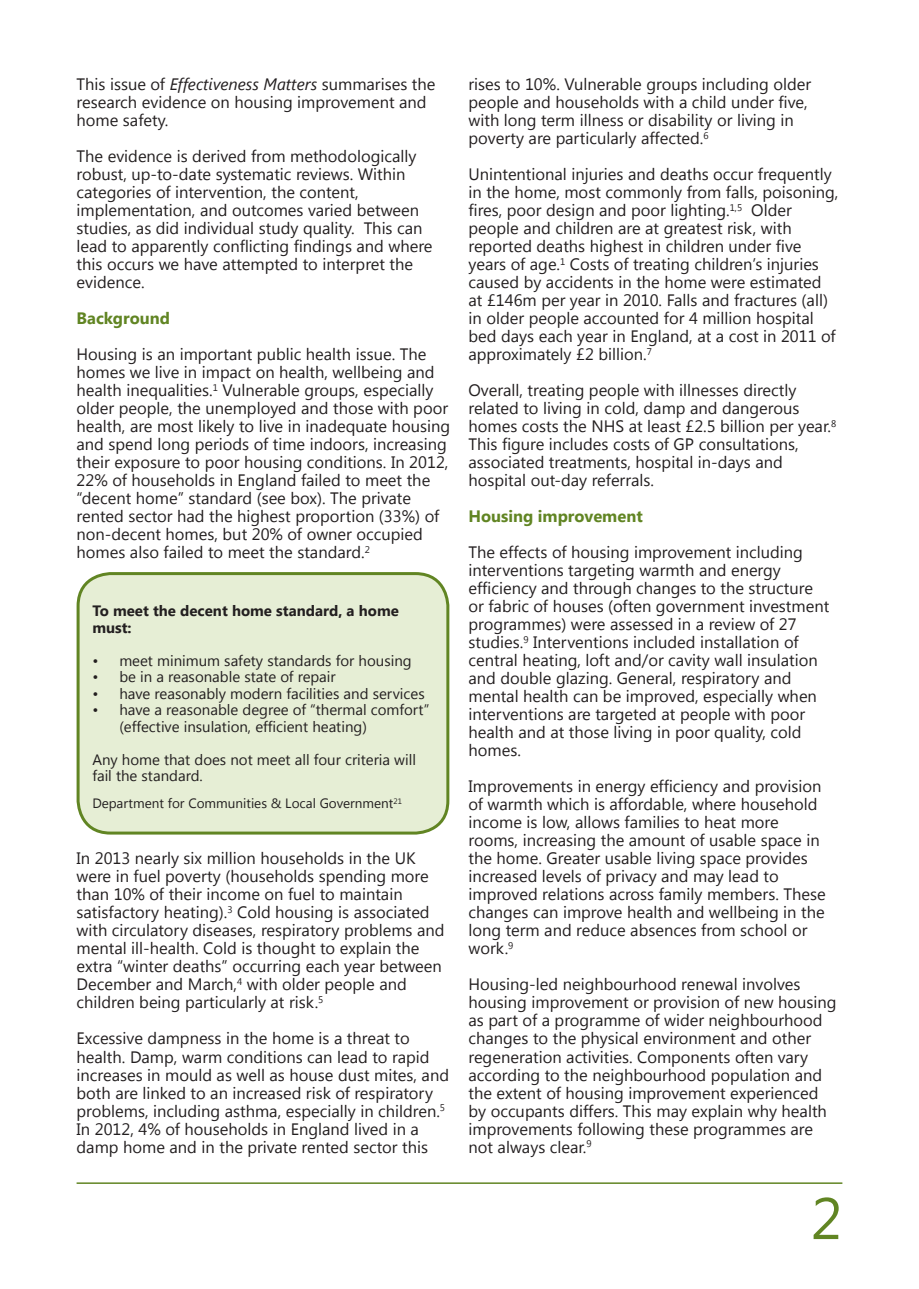
<style>
.page{position:relative;width:919px;height:1289px;background:#fff}
.page>*{position:absolute;margin:0;border:0;box-sizing:border-box;transform-origin:0 0}
.page_no_left{font:58.5px "Segoe UI";color:#618523}
.t1{font:16.5px/18px "Segoe UI";color:#231f20}
.t2{font:700 16.5px "Segoe UI";color:#618523}
.t3{font:15px/16.5px "Segoe UI";color:#231f20}
.t4{font:700 15px/16.5px "Segoe UI";color:#231f20}
.t5{font:13.5px "Segoe UI";color:#231f20}
.s1{font-style:italic}
</style>
<div class="page">
<hr style="left:77px;top:1182px;width:765px;height:1px;background:#618523">
<div style="left:78px;top:573px;width:370px;height:260px;background:#e6eed5;border-radius:32px"></div>
<div style="left:77px;top:572px;width:372px;height:262px;border:3px solid #618523;border-radius:32px"></div>
<p class="t1" style="left:77px;top:74px;width:360px">This issue of <span class="s1">Effectiveness Matters</span> summarises the research evidence on housing improvement and home safety.</p>
<p class="t1" style="left:77px;top:146px;width:357px">The evidence is derived from methodologically robust, up-to-date systematic reviews. Within categories of intervention, the content, implementation, and outcomes varied between studies, as did individual study quality. This can lead to apparently conflicting findings and where this occurs we have attempted to interpret the evidence.</p>
<p class="t2" style="left:77px;top:306px;width:95px">Background</p>
<p class="t1" style="left:77px;top:344px;width:375px">Housing is an important public health issue. The homes we live in impact on health, wellbeing and health inequalities.<sup>1</sup> Vulnerable groups, especially older people, the unemployed and those with poor health, are most likely to live in inadequate housing and spend long periods of time indoors, increasing their exposure to poor housing conditions. In 2012, 22% of households in England failed to meet the “decent home” standard (see box). The private rented sector had the highest proportion (33%) of non-decent homes, but 20% of owner occupied homes also failed to meet the standard.<sup>2</sup></p>
<p class="t4" style="left:92px;top:602px;width:308px">To meet the decent home standard, a home must:</p>
<p class="t3" style="left:92px;top:651px;width:321px">• meet minimum safety standards for housing</p>
<p class="t3" style="left:92px;top:668px;width:245px">• be in a reasonable state of repair</p>
<p class="t3" style="left:92px;top:684px;width:334px">• have reasonably modern facilities and services</p>
<p class="t3" style="left:119px;top:701px;width:311px;text-indent:-27px">• have a reasonable degree of “thermal comfort” (effective insulation, efficient heating)</p>
<p class="t3" style="left:92px;top:750px;width:325px">Any home that does not meet all four criteria will fail the standard.</p>
<p class="t5" style="left:92px;top:794px;width:311px">Department for Communities &amp; Local Government<sup>21</sup></p>
<p class="t1" style="left:77px;top:848px;width:369px">In 2013 nearly six million households in the UK were in fuel poverty (households spending more than 10% of their income on fuel to maintain satisfactory heating).<sup>3</sup> Cold housing is associated with circulatory diseases, respiratory problems and mental ill-health. Cold is thought to explain the extra “winter deaths” occurring each year between December and March,<sup>4</sup> with older people and children being particularly at risk.<sup>5</sup></p>
<p class="t1" style="left:77px;top:1028px;width:374px">Excessive dampness in the home is a threat to health. Damp, warm conditions can lead to rapid increases in mould as well as house dust mites, and both are linked to an increased risk of respiratory problems, including asthma, especially in children.<sup>5<br></sup>In 2012, 4% of households in England lived in a damp home and in the private rented sector this</p>
<p class="t1" style="left:468px;top:74px;width:344px">rises to 10%. Vulnerable groups including older people and households with a child under five, with long term illness or disability or living in poverty are particularly affected.<sup>6</sup></p>
<p class="t1" style="left:468px;top:164px;width:371px">Unintentional injuries and deaths occur frequently in the home, most commonly from falls, poisoning, fires, poor design and poor lighting.<sup>1,5</sup> Older people and children are at greatest risk, with reported deaths highest in children under five years of age.<sup>1</sup> Costs of treating children’s injuries caused by accidents in the home were estimated at £146m per year in 2010. Falls and fractures (all) in older people accounted for 4 million hospital bed days each year in England, at a cost in 2011 of approximately £2 billion.<sup>7</sup></p>
<p class="t1" style="left:468px;top:380px;width:369px">Overall, treating people with illnesses directly related to living in cold, damp and dangerous homes costs the NHS at least £2.5 billion per year.<sup>8<br></sup>This figure includes costs of GP consultations, associated treatments, hospital in-days and hospital out-day referrals.</p>
<p class="t2" style="left:468px;top:504px;width:176px">Housing improvement</p>
<p class="t1" style="left:468px;top:542px;width:362px">The effects of housing improvement including interventions targeting warmth and energy efficiency and through changes to the structure or fabric of houses (often government investment programmes) were assessed in a review of 27 studies.<sup>9</sup> Interventions included installation of central heating, loft and/or cavity wall insulation and double glazing. General, respiratory and mental health can be improved, especially when interventions are targeted at people with poor health and at those living in poor quality, cold homes.</p>
<p class="t1" style="left:468px;top:776px;width:358px">Improvements in energy efficiency and provision of warmth which is affordable, where household income is low, allows families to heat more rooms, increasing the amount of usable space in the home. Greater usable living space provides increased levels of privacy and may lead to improved relations across family members. These changes can improve health and wellbeing in the long term and reduce absences from school or work.<sup>9</sup></p>
<p class="t1" style="left:468px;top:974px;width:369px">Housing-led neighbourhood renewal involves housing improvement or provision of new housing as part of a programme of wider neighbourhood changes to the physical environment and other regeneration activities. Components often vary according to the neighbourhood population and the extent of housing improvement experienced by occupants differs. This may explain why health improvements following these programmes are not always clear.<sup>9</sup></p>
<p class="page_no_left" style="left:810px;top:1177px;width:33px">2</p>
</div>
